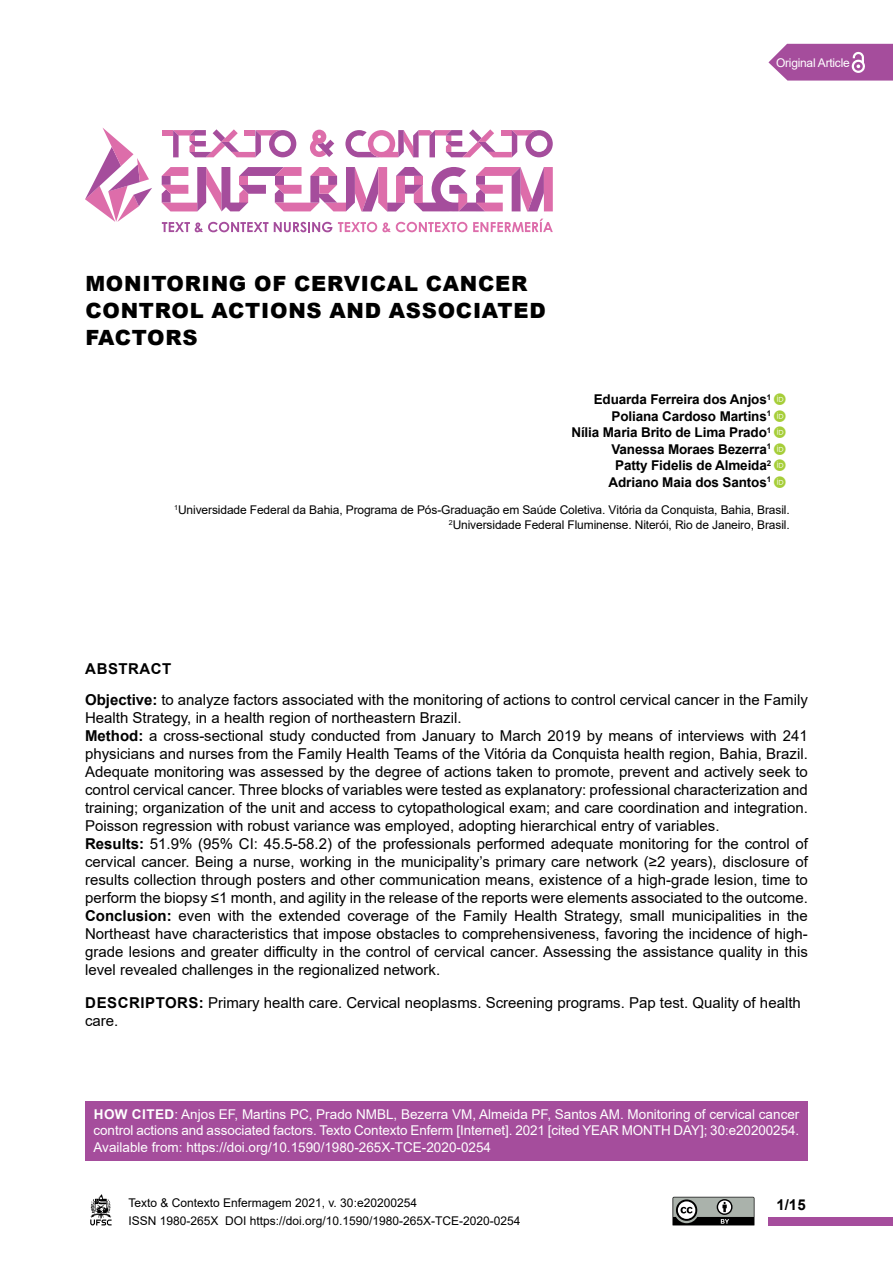
<style>
.page{position:relative;width:893px;height:1263px;background:#fff}
.page>*{position:absolute;margin:0;border:0;box-sizing:border-box;transform-origin:0 0}
.t1{font:900 21px/27px "Arial";letter-spacing:.035em;color:#000}
.t2{font:15px/18px "Arial";color:#000}
.t3{font:700 15px "Arial";color:#000}
.t4{font:13.5px/16.2px "Arial";color:#fff;text-align:justify}
.t5{font:700 13.5px/16.5px "Arial";letter-spacing:-.01em;color:#000;text-align:right}
.t6{font:12px/18px "Arial";letter-spacing:-.01em;color:#000}
.t7{font:12px "Arial";letter-spacing:-.02em;color:#fff}
.s1{font-weight:700}
</style>
<div class="page">
<div style="left:769px;top:1217px;width:124px;height:8px;background:#a54d9c"></div>
<svg style="left:90px;top:1194px;width:22px;height:31px"></svg>
<svg style="left:162px;top:167px;width:391px;height:45px"></svg>
<div style="left:162px;top:130px;width:11px;height:6px;background:#dd6daa"></div>
<svg style="left:173px;top:129px;width:123px;height:28px"></svg>
<svg style="left:310px;top:129px;width:243px;height:28px"></svg>
<svg style="left:162px;top:222px;width:106px;height:10px"></svg>
<svg style="left:274px;top:222px;width:58px;height:10px"></svg>
<svg style="left:338px;top:222px;width:129px;height:10px"></svg>
<svg style="left:473px;top:219px;width:80px;height:13px"></svg>
<svg style="left:85px;top:128px;width:67px;height:94px"></svg>
<svg style="left:768px;top:44px;width:125px;height:37px;background:#af61a7"></svg>
<svg style="left:672px;top:1197px;width:83px;height:29px;background:#777b78"></svg>
<div style="left:85px;top:1101px;width:723px;height:59px;background:#a54d9c"></div>
<h1 class="t1" style="left:85px;top:270px;width:462px">MONITORING OF CERVICAL CANCER<br>CONTROL ACTIONS AND ASSOCIATED<br>FACTORS</h1>
<p class="t7" style="left:776px;top:54px;width:75px">Original Article</p>
<p class="t5" style="left:571px;top:392px;width:201px">Eduarda Ferreira dos Anjos<sup>1<br></sup>Poliana Cardoso Martins<sup>1<br></sup>Nília Maria Brito de Lima Prado<sup>1<br></sup>Vanessa Moraes Bezerra<sup>1<br></sup>Patty Fidelis de Almeida<sup>2<br></sup>Adriano Maia dos Santos<sup>1</sup></p>
<p class="t6" style="left:174px;top:503px;width:617px;line-height:14.4px;text-align:right"><sup>1</sup>Universidade Federal da Bahia, Programa de Pós-Graduação em Saúde Coletiva. Vitória da Conquista, Bahia, Brasil.<br><sup>2</sup>Universidade Federal Fluminense. Niterói, Rio de Janeiro, Brasil.</p>
<p class="t2" style="left:85px;top:653px;width:724px;line-height:30.8px"><span class="s1">ABSTRACT<br>Objective:</span> to analyze factors associated with the monitoring of actions to control cervical cancer in the Family</p>
<p class="t2" style="left:85px;top:708px;width:724px">Health Strategy, in a health region of northeastern Brazil.<br><span class="s1">Method:</span> a cross-sectional study conducted from January to March 2019 by means of interviews with 241 physicians and nurses from the Family Health Teams of the Vitória da Conquista health region, Bahia, Brazil.<br>Adequate monitoring was assessed by the degree of actions taken to promote, prevent and actively seek to control cervical cancer. Three blocks of variables were tested as explanatory: professional characterization and training; organization of the unit and access to cytopathological exam; and care coordination and integration.<br>Poisson regression with robust variance was employed, adopting hierarchical entry of variables.<br><span class="s1">Results:</span> 51.9% (95% CI: 45.5-58.2) of the professionals performed adequate monitoring for the control of cervical cancer. Being a nurse, working in the municipality’s primary care network (≥2 years), disclosure of results collection through posters and other communication means, existence of a high-grade lesion, time to perform the biopsy ≤1 month, and agility in the release of the reports were elements associated to the outcome.<br><span class="s1">Conclusion:</span> even with the extended coverage of the Family Health Strategy, small municipalities in the Northeast have characteristics that impose obstacles to comprehensiveness, favoring the incidence of high&shy;grade lesions and greater difficulty in the control of cervical cancer. Assessing the assistance quality in this level revealed challenges in the regionalized network.</p>
<p class="t2" style="left:85px;top:993px;width:717px"><span class="s1">DESCRIPTORS:</span> Primary health care. Cervical neoplasms. Screening programs. Pap test. Quality of health care.</p>
<p class="t4" style="left:94px;top:1106px;width:707px"><span class="s1">HOW CITED</span>: Anjos EF, Martins PC, Prado NMBL, Bezerra VM, Almeida PF, Santos AM. Monitoring of cervical cancer control actions and associated factors. Texto Contexto Enferm [Internet]. 2021 [cited YEAR MONTH DAY]; 30:e20200254.<br>Available from: https://doi.org/10.1590/1980-265X-TCE-2020-0254</p>
<p class="t6" style="left:128px;top:1194px;width:394px">Texto &amp; Contexto Enfermagem 2021, v. 30:e20200254<br>ISSN 1980-265X DOI https://doi.org/10.1590/1980-265X-TCE-2020-0254</p>
<p class="t3" style="left:776px;top:1194px;width:31px">1/15</p>
</div>
